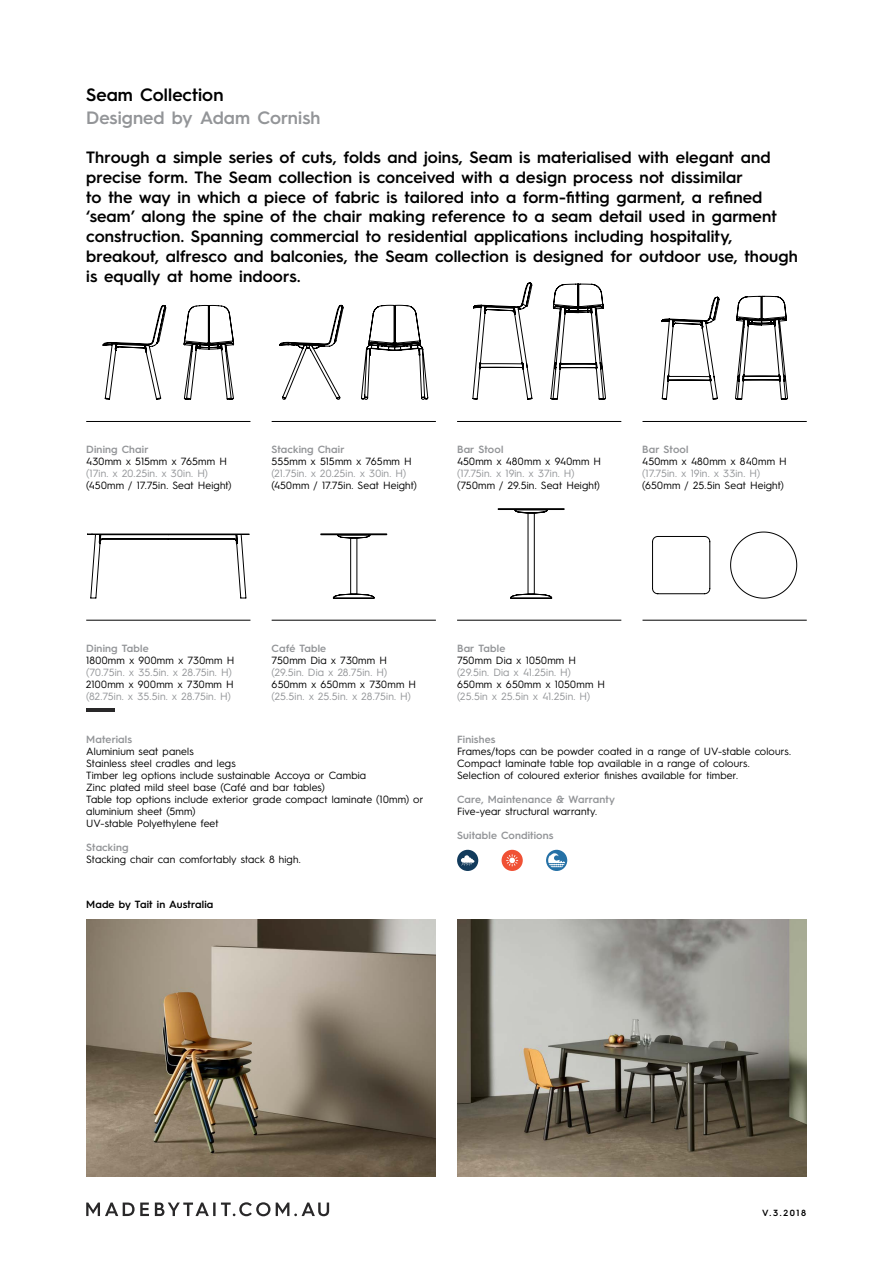
<style>
.page{position:relative;width:893px;height:1263px;background:#fff}
.page>*{position:absolute;margin:0;border:0;box-sizing:border-box;transform-origin:0 0}
.t1{font:600 18px "Hurme Geometric Sans 3";letter-spacing:.005em;color:#939598}
.t2{font:600 18px "Hurme Geometric Sans 3";letter-spacing:.005em;color:#000}
.t3{font:600 16.5px/19.8px "Hurme Geometric Sans 3";letter-spacing:.01em;color:#000}
.t4{font:10.5px/12px "Hurme Geometric Sans 3";letter-spacing:.015em;color:#000}
.t5{font:10.5px "Hurme Geometric Sans 3";letter-spacing:.02em;color:#939598}
.t6{font:600 10.5px "Hurme Geometric Sans 3";letter-spacing:.015em;color:#939598}
.t7{font:600 10.5px "Hurme Geometric Sans 3";letter-spacing:.01em;color:#000}
.t8{font:600 9px "Hurme Geometric Sans 3";color:#000}
</style>
<div class="page">
<img style="left:86px;top:920px;width:350px;height:256px">
<hr style="left:86px;top:620px;width:164px;height:1px;background:#000">
<hr style="left:457px;top:620px;width:164px;height:1px;background:#000">
<hr style="left:272px;top:620px;width:164px;height:1px;background:#000">
<hr style="left:642px;top:620px;width:165px;height:1px;background:#000">
<img style="left:457px;top:920px;width:350px;height:256px">
<hr style="left:457px;top:421px;width:164px;height:1px;background:#000">
<hr style="left:86px;top:421px;width:164px;height:1px;background:#000">
<hr style="left:642px;top:421px;width:165px;height:1px;background:#000">
<hr style="left:272px;top:421px;width:164px;height:1px;background:#000">
<div style="left:457px;top:850px;width:21px;height:21px;background:#123b5c;border-radius:50%"></div>
<svg style="left:461px;top:855px;width:13px;height:10px"></svg>
<div style="left:502px;top:850px;width:21px;height:21px;background:#f05135;border-radius:11px"></div>
<svg style="left:506px;top:854px;width:12px;height:12px"></svg>
<hr style="left:86px;top:709px;width:29px;height:3px;background:#292829">
<svg style="left:87px;top:533px;width:163px;height:66px"></svg>
<svg style="left:546px;top:850px;width:21px;height:21px"></svg>
<svg style="left:548px;top:853px;width:17px;height:14px"></svg>
<svg style="left:102px;top:305px;width:64px;height:95px"></svg>
<svg style="left:184px;top:305px;width:50px;height:95px"></svg>
<svg style="left:279px;top:305px;width:65px;height:95px"></svg>
<svg style="left:361px;top:305px;width:67px;height:95px"></svg>
<svg style="left:472px;top:282px;width:61px;height:118px"></svg>
<svg style="left:550px;top:283px;width:56px;height:117px"></svg>
<svg style="left:86px;top:1202px;width:243px;height:14px"></svg>
<svg style="left:320px;top:533px;width:67px;height:66px"></svg>
<div style="left:350px;top:538px;width:7px;height:56px;border:1px solid #000"></div>
<svg style="left:498px;top:508px;width:67px;height:91px"></svg>
<svg style="left:735px;top:296px;width:53px;height:104px"></svg>
<svg style="left:661px;top:297px;width:59px;height:103px"></svg>
<svg style="left:730px;top:531px;width:67px;height:68px"></svg>
<svg style="left:652px;top:536px;width:58px;height:58px"></svg>
<h1 class="t2" style="left:86px;top:82px;width:139px">Seam Collection</h1>
<h1 class="t1" style="left:86px;top:105px;width:236px">Designed by Adam Cornish</h1>
<p class="t3" style="left:86px;top:146px;width:713px">Through a simple series of cuts, folds and joins, Seam is materialised with elegant and precise form. The Seam collection is conceived with a design process not dissimilar<br>to the way in which a piece of fabric is tailored into a form-fitting garment, a refined ‘seam’ along the spine of the chair making reference to a seam detail used in garment construction. Spanning commercial to residential applications including hospitality, breakout, alfresco and balconies, the Seam collection is designed for outdoor use, though is equally at home indoors.</p>
<p class="t6" style="left:86px;top:442px;width:64px">Dining Chair</p>
<p class="t4" style="left:86px;top:455px;width:142px">430mm x 515mm x 765mm H</p>
<p class="t5" style="left:86px;top:466px;width:123px">(17in. x 20.25in. x 30in. H)</p>
<p class="t4" style="left:86px;top:479px;width:147px">(450mm / 17.75in. Seat Height)</p>
<p class="t6" style="left:271px;top:442px;width:75px">Stacking Chair</p>
<p class="t4" style="left:271px;top:455px;width:142px">555mm x 515mm x 765mm H</p>
<p class="t5" style="left:271px;top:466px;width:136px">(21.75in. x 20.25in. x 30in. H)</p>
<p class="t4" style="left:271px;top:479px;width:147px">(450mm / 17.75in. Seat Height)</p>
<p class="t6" style="left:457px;top:442px;width:48px">Bar Stool</p>
<p class="t4" style="left:457px;top:455px;width:146px">450mm x 480mm x 940mm H</p>
<p class="t5" style="left:457px;top:466px;width:119px">(17.75in. x 19in. x 37in. H)</p>
<p class="t4" style="left:457px;top:479px;width:144px">(750mm / 29.5in. Seat Height)</p>
<p class="t6" style="left:642px;top:442px;width:48px">Bar Stool</p>
<p class="t4" style="left:642px;top:455px;width:146px">450mm x 480mm x 840mm H</p>
<p class="t5" style="left:642px;top:466px;width:119px">(17.75in. x 19in. x 33in. H)</p>
<p class="t4" style="left:642px;top:479px;width:143px">(650mm / 25.5in Seat Height)</p>
<p class="t6" style="left:86px;top:641px;width:64px">Dining Table</p>
<p class="t4" style="left:86px;top:653px;width:150px">1800mm x 900mm x 730mm H</p>
<p class="t5" style="left:86px;top:665px;width:147px">(70.75in. x 35.5in. x 28.75in. H)</p>
<p class="t4" style="left:86px;top:677px;width:149px">2100mm x 900mm x 730mm H</p>
<p class="t5" style="left:86px;top:689px;width:146px">(82.75in. x 35.5in. x 28.75in. H)</p>
<p class="t6" style="left:272px;top:641px;width:56px">Café Table</p>
<p class="t4" style="left:272px;top:653px;width:117px">750mm Dia x 730mm H</p>
<p class="t5" style="left:272px;top:665px;width:117px">(29.5in. Dia x 28.75in. H)</p>
<p class="t4" style="left:272px;top:677px;width:146px">650mm x 650mm x 730mm H</p>
<p class="t5" style="left:272px;top:689px;width:141px">(25.5in. x 25.5in. x 28.75in. H)</p>
<p class="t6" style="left:86px;top:732px;width:47px">Materials</p>
<p class="t4" style="left:86px;top:745px;width:339px">Aluminium seat panels<br>Stainless steel cradles and legs<br>Timber leg options include sustainable Accoya or Cambia<br>Zinc plated mild steel base (Café and bar tables)<br>Table top options include exterior grade compact laminate (10mm) or aluminium sheet (5mm)<br>UV-stable Polyethylene feet</p>
<p class="t6" style="left:86px;top:840px;width:44px">Stacking</p>
<p class="t4" style="left:86px;top:852px;width:216px">Stacking chair can comfortably stack 8 high.</p>
<p class="t7" style="left:86px;top:897px;width:129px">Made by Tait in Australia</p>
<p class="t6" style="left:457px;top:641px;width:50px">Bar Table</p>
<p class="t4" style="left:457px;top:653px;width:120px">750mm Dia x 1050mm H</p>
<p class="t5" style="left:457px;top:665px;width:115px">(29.5in. Dia x 41.25in. H)</p>
<p class="t4" style="left:457px;top:677px;width:150px">650mm x 650mm x 1050mm H</p>
<p class="t5" style="left:457px;top:689px;width:135px">(25.5in x 25.5in x 41.25in. H)</p>
<p class="t6" style="left:457px;top:732px;width:40px">Finishes</p>
<p class="t4" style="left:457px;top:745px;width:336px">Frames/tops can be powder coated in a range of UV-stable colours.<br>Compact laminate table top available in a range of colours.<br>Selection of coloured exterior finishes available for timber.</p>
<p class="t6" style="left:457px;top:792px;width:160px">Care, Maintenance &amp; Warranty</p>
<p class="t4" style="left:457px;top:804px;width:142px">Five-year structural warranty.</p>
<p class="t6" style="left:457px;top:828px;width:98px">Suitable Conditions</p>
<p class="t8" style="left:762px;top:1207px;width:46px">V.3.2018</p>
</div>
